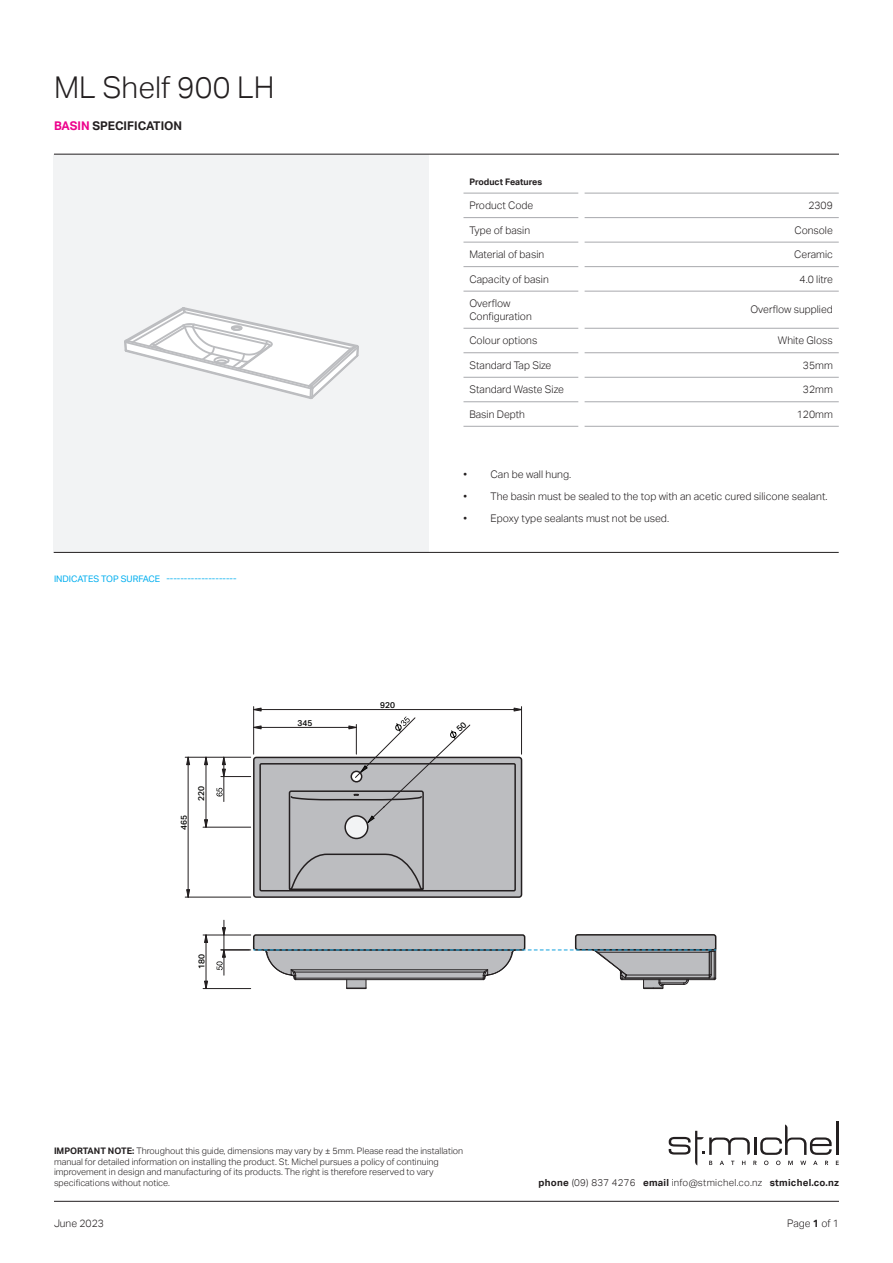
<style>
.page{position:relative;width:893px;height:1263px;background:#fff}
.page>*{position:absolute;margin:0;border:0;box-sizing:border-box;transform-origin:0 0}
.t1{font:300 30px "Aktiv Grotesk";color:#231f20}
.t2{font:700 12px "Aktiv Grotesk";color:#231f20}
.t3{font:300 10.5px/12.6px "Aktiv Grotesk";color:#231f20}
.t4{font:300 9.75px "Aktiv Grotesk";letter-spacing:.025em;color:#231f20}
.t5{font:300 9px/10.8px "Aktiv Grotesk";color:#231f20}
.t6{font:9px "Aktiv Grotesk";color:#00aeef}
.t7{font:700 9px "Aktiv Grotesk";color:#231f20}
.t8{font:500 8.4px "Aktiv Grotesk";color:#050504}
.s1{color:#ed028c}
.s2{font-weight:700}
</style>
<div class="page">
<hr style="left:54px;top:1201px;width:785px;height:1px;background:#231f20">
<hr style="left:836px;top:1121px;width:3px;height:34px;background:#231f20">
<svg style="left:669px;top:1124px;width:170px;height:41px"></svg>
<div style="left:54px;top:154px;width:375px;height:398px;background:#f2f3f4"></div>
<svg style="left:124px;top:307px;width:235px;height:92px"></svg>
<hr style="left:54px;top:154px;width:785px;height:1px;background:#231f20">
<hr style="left:463px;top:193px;width:115px;height:1px;background:#a8a9ad">
<hr style="left:585px;top:193px;width:254px;height:1px;background:#a8a9ad">
<hr style="left:463px;top:217px;width:115px;height:1px;background:#a8a9ad">
<hr style="left:585px;top:217px;width:254px;height:1px;background:#a8a9ad">
<hr style="left:463px;top:242px;width:115px;height:1px;background:#a8a9ad">
<hr style="left:585px;top:242px;width:254px;height:1px;background:#a8a9ad">
<hr style="left:463px;top:266px;width:115px;height:1px;background:#a8a9ad">
<hr style="left:585px;top:266px;width:254px;height:1px;background:#a8a9ad">
<hr style="left:463px;top:291px;width:115px;height:1px;background:#a8a9ad">
<hr style="left:585px;top:291px;width:254px;height:1px;background:#a8a9ad">
<hr style="left:463px;top:328px;width:115px;height:1px;background:#a8a9ad">
<hr style="left:585px;top:328px;width:254px;height:1px;background:#a8a9ad">
<hr style="left:463px;top:352px;width:115px;height:1px;background:#a8a9ad">
<hr style="left:585px;top:352px;width:254px;height:1px;background:#a8a9ad">
<hr style="left:463px;top:377px;width:115px;height:1px;background:#a8a9ad">
<hr style="left:585px;top:377px;width:254px;height:1px;background:#a8a9ad">
<hr style="left:463px;top:401px;width:115px;height:1px;background:#a8a9ad">
<hr style="left:585px;top:401px;width:254px;height:1px;background:#a8a9ad">
<hr style="left:463px;top:426px;width:115px;height:1px;background:#a8a9ad">
<hr style="left:585px;top:426px;width:254px;height:1px;background:#a8a9ad">
<hr style="left:54px;top:552px;width:785px;height:1px;background:#231f20">
<div style="left:254px;top:757px;width:267px;height:140px;background:#bcbdc0;border-radius:3px"></div>
<div style="left:253px;top:757px;width:269px;height:141px;border:2px solid #231f20;border-radius:3px"></div>
<div style="left:259px;top:763px;width:257px;height:128px;border:2px solid #231f20"></div>
<div style="left:345px;top:816px;width:23px;height:22px;background:#f2f3f4;border-radius:50%"></div>
<div style="left:344px;top:815px;width:24px;height:24px;border:2px solid #231f20;border-radius:50%"></div>
<svg style="left:287px;top:853px;width:138px;height:38px"></svg>
<svg style="left:254px;top:725px;width:7px;height:4px"></svg>
<svg style="left:514px;top:708px;width:7px;height:3px"></svg>
<svg style="left:254px;top:708px;width:7px;height:3px"></svg>
<svg style="left:186px;top:889px;width:4px;height:8px"></svg>
<svg style="left:186px;top:758px;width:4px;height:7px"></svg>
<svg style="left:204px;top:819px;width:4px;height:8px"></svg>
<svg style="left:204px;top:758px;width:4px;height:7px"></svg>
<hr style="left:254px;top:727px;width:102px;height:1px;background:#231f20">
<hr style="left:254px;top:709px;width:267px;height:1px;background:#231f20">
<hr style="left:521px;top:707px;width:1px;height:47px;background:#231f20">
<hr style="left:188px;top:757px;width:1px;height:140px;background:#231f20">
<hr style="left:185px;top:897px;width:66px;height:1px;background:#231f20">
<hr style="left:185px;top:757px;width:66px;height:1px;background:#231f20">
<hr style="left:206px;top:757px;width:1px;height:70px;background:#231f20">
<hr style="left:203px;top:827px;width:48px;height:1px;background:#231f20">
<svg style="left:216px;top:757px;width:10px;height:44px"></svg>
<hr style="left:221px;top:776px;width:30px;height:1px;background:#231f20">
<hr style="left:253px;top:707px;width:1px;height:47px;background:#231f20">
<svg style="left:204px;top:981px;width:4px;height:7px"></svg>
<svg style="left:204px;top:934px;width:4px;height:9px"></svg>
<svg style="left:216px;top:927px;width:500px;height:62px"></svg>
<hr style="left:206px;top:935px;width:1px;height:53px;background:#231f20">
<hr style="left:203px;top:988px;width:48px;height:1px;background:#231f20">
<hr style="left:203px;top:935px;width:48px;height:1px;background:#231f20">
<hr style="left:221px;top:950px;width:30px;height:1px;background:#231f20">
<hr style="left:224px;top:920px;width:1px;height:55px;background:#231f20">
<svg style="left:289px;top:716px;width:181px;height:107px"></svg>
<p class="t1" style="left:54px;top:70px;width:222px">ML Shelf 900 LH</p>
<p class="t2" style="left:54px;top:118px;width:130px"><span class="s1">BASIN</span> SPECIFICATION</p>
<p class="t6" style="left:54px;top:574px;width:184px">INDICATES TOP SURFACE --------------------</p>
<p class="t8" style="left:179px;top:830px;width:16px;rotate:-90deg">465</p>
<p class="t8" style="left:196px;top:801px;width:16px;rotate:-90deg">220</p>
<p class="t8" style="left:197px;top:969px;width:16px;rotate:-90deg">180</p>
<p class="t8" style="left:298px;top:718px;width:16px">345</p>
<p class="t8" style="left:380px;top:700px;width:16px">920</p>
<p class="t7" style="left:469px;top:177px;width:74px">Product Features</p>
<p class="t3" style="left:469px;top:199px;width:65px">Product Code</p>
<p class="t3" style="left:808px;top:199px;width:26px">2309</p>
<p class="t3" style="left:469px;top:224px;width:62px">Type of basin</p>
<p class="t3" style="left:794px;top:224px;width:40px">Console</p>
<p class="t3" style="left:469px;top:248px;width:76px">Material of basin</p>
<p class="t3" style="left:794px;top:248px;width:40px">Ceramic</p>
<p class="t3" style="left:469px;top:273px;width:81px">Capacity of basin</p>
<p class="t3" style="left:800px;top:273px;width:35px">4.0 litre</p>
<p class="t3" style="left:469px;top:297px;width:64px">Overflow<br>Configuration</p>
<p class="t3" style="left:750px;top:303px;width:84px">Overflow supplied</p>
<p class="t3" style="left:469px;top:334px;width:69px">Colour options</p>
<p class="t3" style="left:778px;top:334px;width:56px">White Gloss</p>
<p class="t3" style="left:469px;top:359px;width:84px">Standard Tap Size</p>
<p class="t3" style="left:803px;top:359px;width:31px">35mm</p>
<p class="t3" style="left:469px;top:383px;width:96px">Standard Waste Size</p>
<p class="t3" style="left:803px;top:383px;width:31px">32mm</p>
<p class="t3" style="left:469px;top:408px;width:57px">Basin Depth</p>
<p class="t3" style="left:797px;top:408px;width:38px">120mm</p>
<p class="t3" style="left:463px;top:468px;width:109px">• Can be wall hung.</p>
<p class="t3" style="left:463px;top:490px;width:366px">• The basin must be sealed to the top with an acetic cured silicone sealant.</p>
<p class="t3" style="left:463px;top:512px;width:207px">• Epoxy type sealants must not be used.</p>
<p class="t5" style="left:54px;top:1145px;width:411px"><span class="s2">IMPORTANT NOTE:</span> Throughout this guide, dimensions may vary by ± 5mm. Please read the installation manual for detailed information on installing the product. St. Michel pursues a policy of continuing improvement in design and manufacturing of its products. The right is therefore reserved to vary specifications without notice.</p>
<p class="t3" style="left:54px;top:1217px;width:52px">June 2023</p>
<p class="t3" style="left:787px;top:1217px;width:53px">Page <span class="s2">1</span> of 1</p>
<p class="t4" style="left:539px;top:1177px;width:302px"><span class="s2">phone</span> (09) 837 4276 <span class="s2">email</span> info@stmichel.co.nz <span class="s2">stmichel.co.nz</span></p>
</div>
